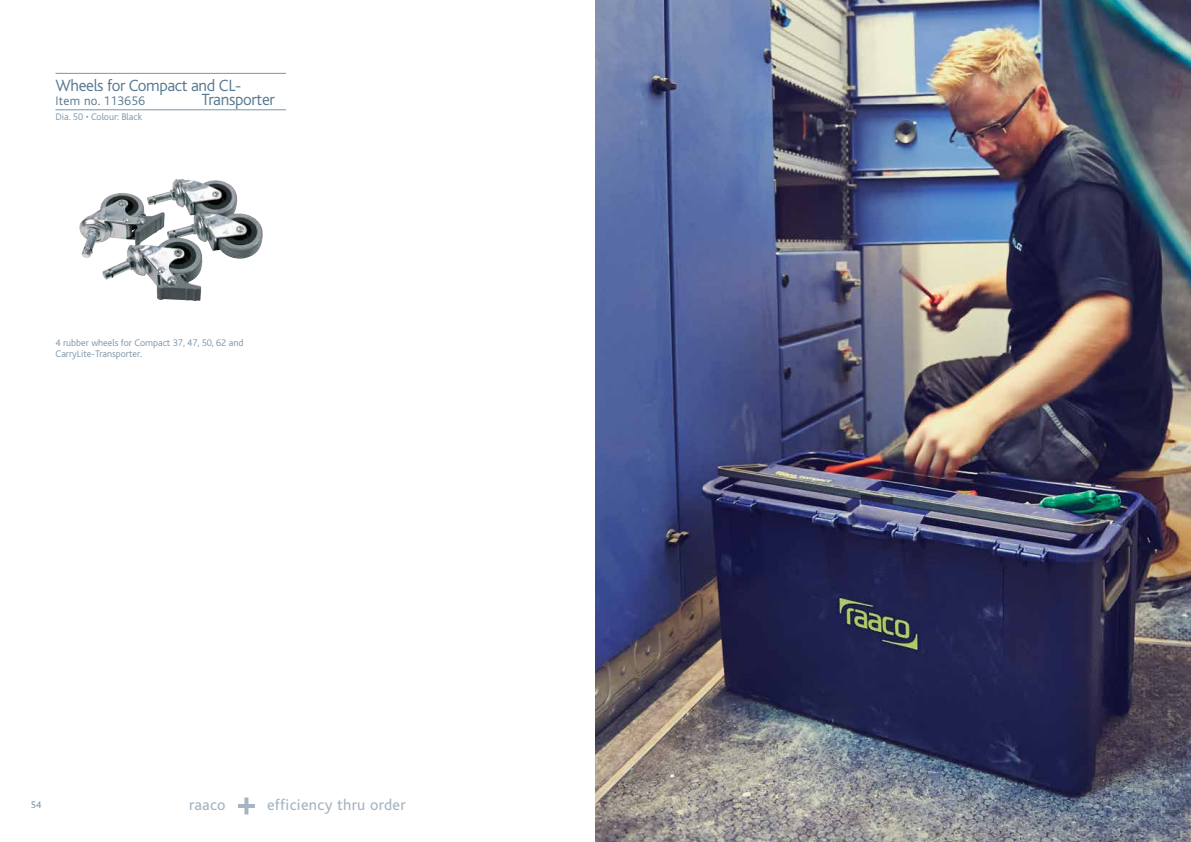
<style>
.page{position:relative;width:1191px;height:842px;background:#fff}
.page>*{position:absolute;margin:0;border:0;box-sizing:border-box;transform-origin:0 0}
.t1{font:300 17px "Bliss";letter-spacing:-.02em;color:#54778e}
.t2{font:16px "Bliss";letter-spacing:.02em;color:#a5b5c3}
.t3{font:300 13px "Bliss";letter-spacing:.02em;color:#54778e}
.t4{font:300 10px/11px "Bliss";color:#7b94a7}
.t5{font:10px "Bliss";color:#7b94a7}
</style>
<div class="page">
<hr style="left:238px;top:804px;width:17px;height:4px;background:#a5b5c3">
<svg style="left:244px;top:797px;width:4px;height:17px"></svg>
<hr style="left:56px;top:73px;width:230px;height:1px;background:#7b94a7">
<hr style="left:56px;top:110px;width:230px;height:1px;background:#7b94a7">
<img style="left:79px;top:179px;width:116px;height:80px">
<img style="left:595px;top:0;width:596px;height:842px">
<h1 class="t1" style="left:56px;top:77px;width:187px">Wheels for Compact and CL-</h1>
<h3 class="t3" style="left:56px;top:94px;width:91px">Item no. 113656</h3>
<h1 class="t1" style="left:201px;top:90px;width:75px">Transporter</h1>
<p class="t4" style="left:56px;top:111px;width:88px">Dia. 50 • Colour: Black</p>
<p class="t4" style="left:56px;top:337px;width:189px">4 rubber wheels for Compact 37, 47, 50, 62 and<br>CarryLite-Transporter.</p>
<p class="t5" style="left:31px;top:799px;width:12px">54</p>
<h2 class="t2" style="left:189px;top:797px;width:38px">raaco</h2>
<h2 class="t2" style="left:267px;top:797px;width:140px">efficiency thru order</h2>
</div>
